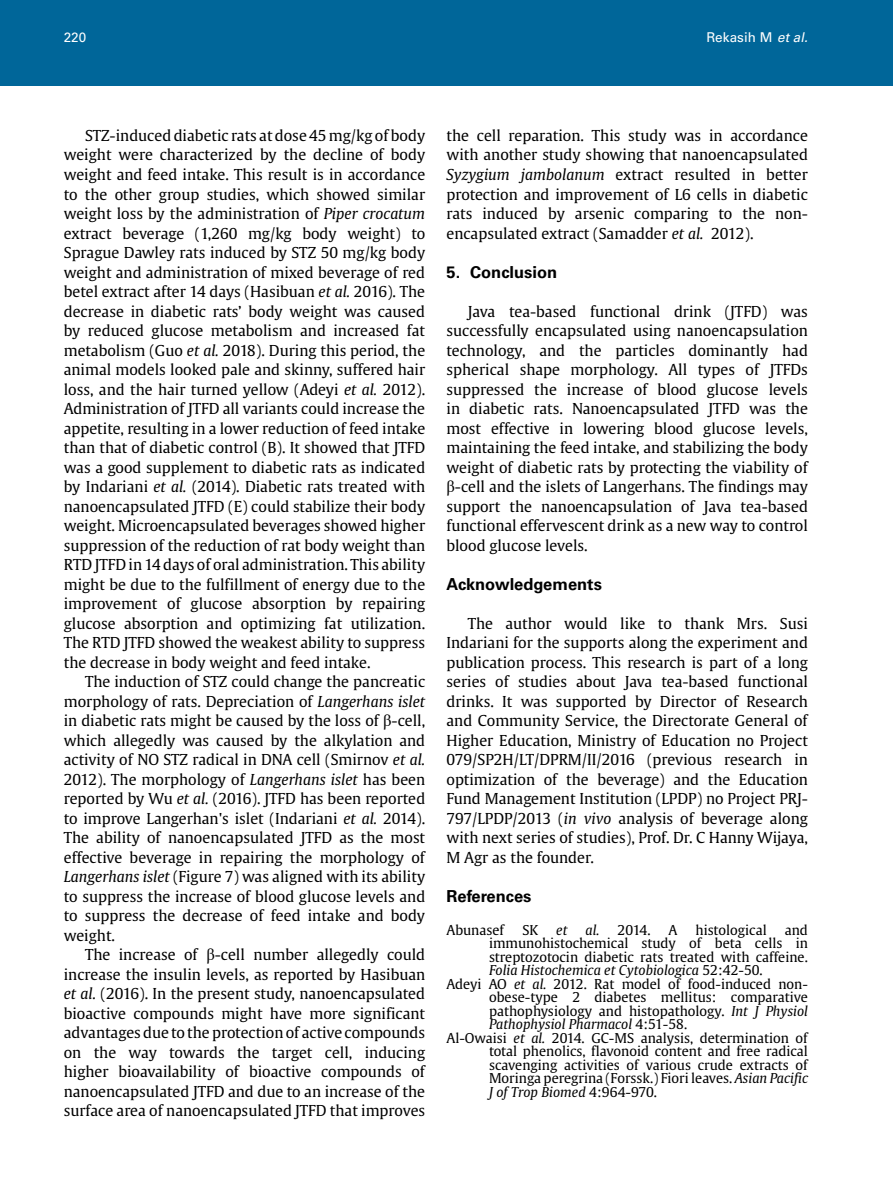
<style>
.page{position:relative;width:893px;height:1191px;background:#fff}
.page>*{position:absolute;margin:0;border:0;box-sizing:border-box;transform-origin:0 0}
.t1{font:700 16.5px "Univers LT Std";color:#000}
.t2{font:15px/19.5px "Gulliver";color:#000;text-align:justify}
.t3{font:13.5px "Gulliver";color:#000}
.t4{font:italic 13.5px "Gulliver";color:#000}
.t5{font:13.5px "Univers LT Std";color:#fff}
.s1{font-style:italic}
.s2{font-family:"Times New Roman";font-size:16.5px}
.s3{font-style:normal}
</style>
<div class="page">
<div style="left:0;top:0;width:893px;height:85px;background:#069"></div>
<p class="t5" style="left:64px;top:30px;width:24px">220</p>
<p class="t5" style="left:706px;top:30px;width:106px">Rekasih M <span class="s1">etal.</span></p>
<p class="t2" style="left:64px;top:126px;width:363px;text-indent:21px">STZ-induced diabetic rats at dose 45 mg/kg of body weight were characterized by the decline of body weight and feed intake. This result is in accordance to the other group studies, which showed similar weight loss by the administration of <span class="s1">Piper crocatum </span>extract beverage (1,260 mg/kg body weight) to Sprague Dawley rats induced by STZ 50 mg/kg body weight and administration of mixed beverage of red betel extract after 14 days (Hasibuan <span class="s1">et al.</span> 2016). The decrease in diabetic rats’ body weight was caused by reduced glucose metabolism and increased fat metabolism (Guo <span class="s1">et al.</span> 2018). During this period, the animal models looked pale and skinny, suffered hair loss, and the hair turned yellow (Adeyi <span class="s1">et al.</span> 2012).<br>Administration of JTFD all variants could increase the appetite, resulting in a lower reduction of feed intake than that of diabetic control (B). It showed that JTFD was a good supplement to diabetic rats as indicated by Indariani <span class="s1">et al.</span> (2014). Diabetic rats treated with nanoencapsulated JTFD (E) could stabilize their body weight. Microencapsulated beverages showed higher suppression of the reduction of rat body weight than RTD JTFD in 14 days of oral administration. This ability might be due to the fulfillment of energy due to the improvement of glucose absorption by repairing glucose absorption and optimizing fat utilization.<br>The RTD JTFD showed the weakest ability to suppress the decrease in body weight and feed intake.</p>
<p class="t2" style="left:64px;top:672px;width:363px;text-indent:21px">The induction of STZ could change the pancreatic morphology of rats. Depreciation of <span class="s1">Langerhans islet </span>in diabetic rats might be caused by the loss of <span class="s2">β</span>-cell, which allegedly was caused by the alkylation and activity of NO STZ radical in DNA cell (Smirnov <span class="s1">et al.<br></span>2012). The morphology of <span class="s1">Langerhans islet</span> has been reported by Wu <span class="s1">et al.</span> (2016). JTFD has been reported to improve Langerhan's islet (Indariani <span class="s1">et al.</span> 2014).<br>The ability of nanoencapsulated JTFD as the most effective beverage in repairing the morphology of <span class="s1">Langerhans islet</span> (Figure 7) was aligned with its ability to suppress the increase of blood glucose levels and to suppress the decrease of feed intake and body weight.</p>
<p class="t2" style="left:64px;top:945px;width:363px;text-indent:21px">The increase of <span class="s2">β</span>-cell number allegedly could increase the insulin levels, as reported by Hasibuan <span class="s1">et al.</span> (2016). In the present study, nanoencapsulated bioactive compounds might have more significant advantages due to the protection of active compounds on the way towards the target cell, inducing higher bioavailability of bioactive compounds of nanoencapsulated JTFD and due to an increase of the surface area of nanoencapsulated JTFD that improves</p>
<p class="t2" style="left:446px;top:126px;width:363px">the cell reparation. This study was in accordance with another study showing that nanoencapsulated <span class="s1">Syzygium jambolanum</span> extract resulted in better protection and improvement of L6 cells in diabetic rats induced by arsenic comparing to the non&shy;encapsulated extract (Samadder <span class="s1">et al.</span> 2012).</p>
<p class="t1" style="left:446px;top:262px;width:112px">5. Conclusion</p>
<p class="t2" style="left:446px;top:301px;width:363px;text-indent:21px">Java tea-based functional drink (JTFD) was successfully encapsulated using nanoencapsulation technology, and the particles dominantly had spherical shape morphology. All types of JTFDs suppressed the increase of blood glucose levels in diabetic rats. Nanoencapsulated JTFD was the most effective in lowering blood glucose levels, maintaining the feed intake, and stabilizing the body weight of diabetic rats by protecting the viability of <span class="s2">β</span>-cell and the islets of Langerhans. The findings may support the nanoencapsulation of Java tea-based functional effervescent drink as a new way to control blood glucose levels.</p>
<p class="t1" style="left:446px;top:574px;width:157px">Acknowledgements</p>
<p class="t2" style="left:446px;top:613px;width:363px;text-indent:21px">The author would like to thank Mrs. Susi Indariani for the supports along the experiment and publication process. This research is part of a long series of studies about Java tea-based functional drinks. It was supported by Director of Research and Community Service, the Directorate General of Higher Education, Ministry of Education no Project 079/SP2H/LT/DPRM/II/2016 (previous research in optimization of the beverage) and the Education Fund Management Institution (LPDP) no Project PRJ-797/LPDP/2013 (<span class="s1">in vivo</span> analysis of beverage along with next series of studies), Prof. Dr. C Hanny Wijaya, M Agr as the founder.</p>
<p class="t1" style="left:446px;top:886px;width:87px">References</p>
<p class="t3" style="left:446px;top:921px;width:59px">Abunasef</p>
<p class="t3" style="left:522px;top:921px;width:17px">SK</p>
<p class="t4" style="left:556px;top:921px;width:13px">et</p>
<p class="t3" style="left:586px;top:921px;width:66px"><span class="s1">al.</span> 2014.</p>
<p class="t3" style="left:669px;top:921px;width:10px">A</p>
<p class="t3" style="left:695px;top:921px;width:73px">histological</p>
<p class="t3" style="left:785px;top:921px;width:25px">and</p>
<p class="t3" style="left:489px;top:935px;width:320px">immunohistochemical study of beta cells in</p>
<p class="t3" style="left:489px;top:948px;width:320px">streptozotocin diabetic rats treated with caffeine.</p>
<p class="t4" style="left:489px;top:962px;width:275px">Folia Histochemica et Cytobiologica <span class="s3">52:42-50.</span></p>
<p class="t3" style="left:446px;top:975px;width:363px">Adeyi AO <span class="s1">et al.</span> 2012. Rat model of food-induced non-</p>
<p class="t3" style="left:489px;top:989px;width:320px">obese-type 2 diabetes mellitus: comparative</p>
<p class="t3" style="left:489px;top:1002px;width:320px">pathophysiology and histopathology. <span class="s1">Int J Physiol</span></p>
<p class="t4" style="left:489px;top:1016px;width:200px">Pathophysiol Pharmacol <span class="s3">4:51-58.</span></p>
<p class="t3" style="left:446px;top:1029px;width:363px">Al-Owaisi <span class="s1">et al.</span> 2014. GC-MS analysis, determination of</p>
<p class="t3" style="left:489px;top:1043px;width:320px">total phenolics, flavonoid content and free radical</p>
<p class="t3" style="left:489px;top:1056px;width:320px">scavenging activities of various crude extracts of</p>
<p class="t3" style="left:489px;top:1070px;width:321px">Moringa peregrina (Forssk.) Fiori leaves. <span class="s1">Asian Pacific</span></p>
<p class="t4" style="left:489px;top:1083px;width:170px">J of Trop Biomed <span class="s3">4:964-970.</span></p>
</div>
